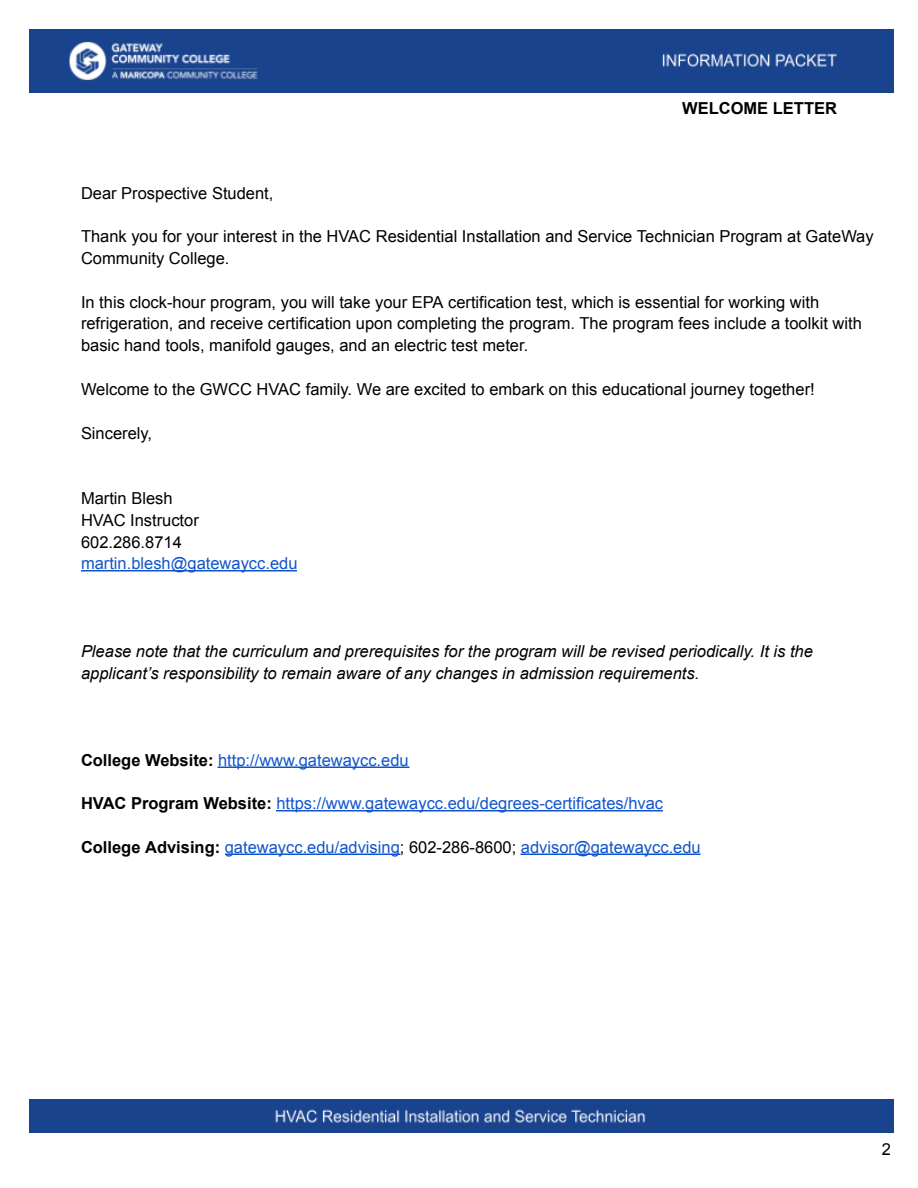
<style>
.page{position:relative;width:918px;height:1188px;background:#fff}
.page>*{position:absolute;margin:0;border:0;box-sizing:border-box;transform-origin:0 0}
.t1{font:16.5px/21.8px "Arial";color:#000}
.t2{font:16.5px "Arial";color:#15c}
.t3{font:italic 16.5px/21.8px "Arial";color:#000}
.t4{font:700 16.5px "Arial";color:#000}
.s1{font-weight:700;color:#000}
.s2{color:#000}
</style>
<div class="page">
<hr style="left:81px;top:570px;width:216px;height:2px;background:#15c">
<hr style="left:217px;top:766px;width:193px;height:2px;background:#15c">
<hr style="left:276px;top:810px;width:387px;height:2px;background:#15c">
<hr style="left:225px;top:854px;width:175px;height:1px;background:#15c">
<hr style="left:520px;top:854px;width:181px;height:1px;background:#15c">
<img style="left:29px;top:29px;width:864px;height:63px">
<img style="left:29px;top:1099px;width:864px;height:34px">
<p class="t4" style="left:682px;top:99px;width:156px">WELCOME LETTER</p>
<p class="t1" style="left:81px;top:182px;width:194px">Dear Prospective Student,</p>
<p class="t1" style="left:81px;top:226px;width:794px">Thank you for your interest in the HVAC Residential Installation and Service Technician Program at GateWay<br>Community College.</p>
<p class="t1" style="left:81px;top:291px;width:782px">In this clock-hour program, you will take your EPA certification test, which is essential for working with refrigeration, and receive certification upon completing the program. The program fees include a toolkit with basic hand tools, manifold gauges, and an electric test meter.</p>
<p class="t1" style="left:81px;top:378px;width:735px">Welcome to the GWCC HVAC family. We are excited to embark on this educational journey together!</p>
<p class="t1" style="left:81px;top:422px;width:73px">Sincerely,</p>
<p class="t1" style="left:81px;top:487px;width:119px">Martin Blesh<br>HVAC Instructor<br>602.286.8714</p>
<p class="t2" style="left:81px;top:554px;width:218px">martin.blesh@gatewaycc.edu</p>
<p class="t3" style="left:81px;top:640px;width:733px">Please note that the curriculum and prerequisites for the program will be revised periodically. It is the applicant’s responsibility to remain aware of any changes in admission requirements.</p>
<p class="t2" style="left:81px;top:751px;width:329px"><span class="s1">College Website:</span> http://www.gatewaycc.edu</p>
<p class="t2" style="left:81px;top:795px;width:584px"><span class="s1">HVAC Program Website:</span> https://www.gatewaycc.edu/degrees-certificates/hvac</p>
<p class="t2" style="left:81px;top:838px;width:621px"><span class="s1">College Advising:</span> gatewaycc.edu/advising<span class="s2">; 602-286-8600;</span> advisor@gatewaycc.edu</p>
<p class="t1" style="left:882px;top:1138px;width:11px">2</p>
</div>
